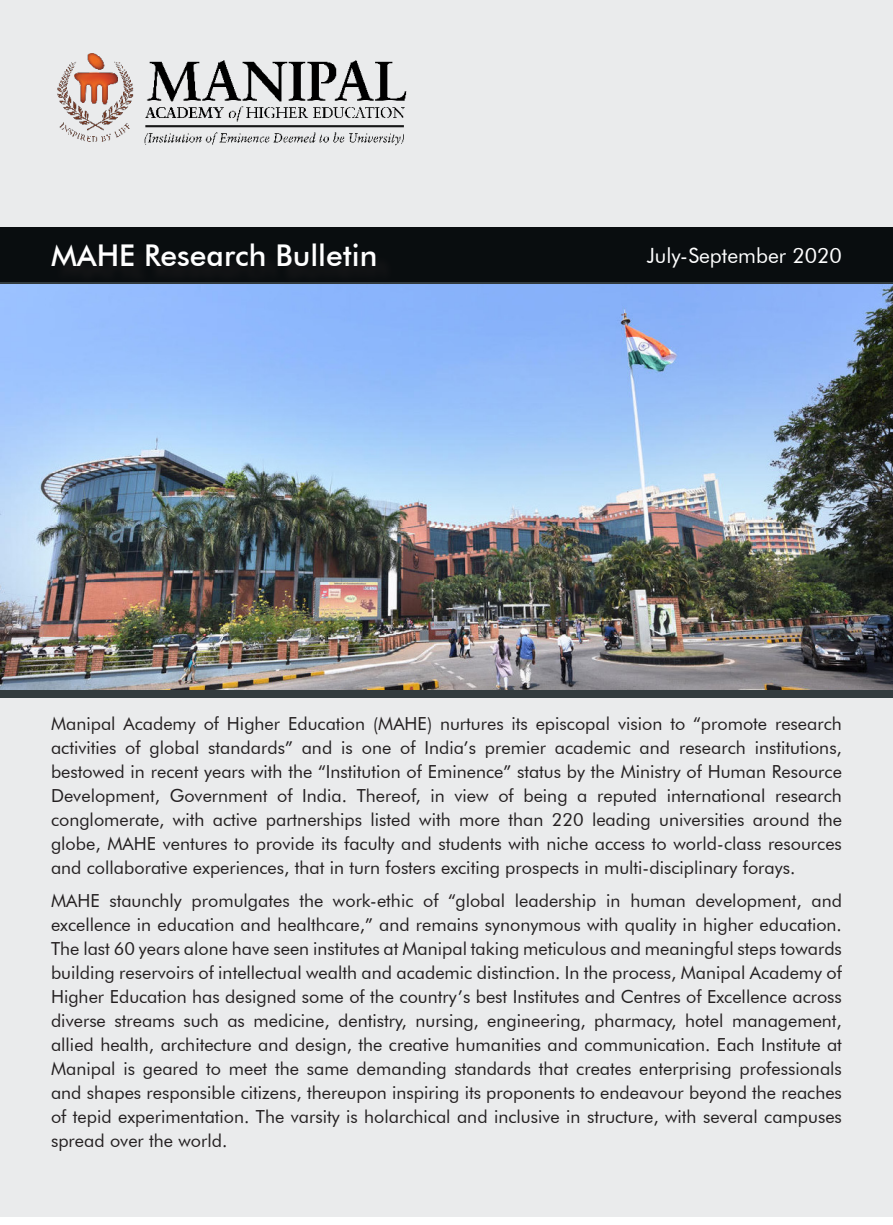
<style>
.page{position:relative;width:893px;height:1225px;background:#fff}
.page>*{position:absolute;margin:0;border:0;box-sizing:border-box;transform-origin:0 0}
.No_Spacing{font:500 30px "Futura BT";color:#fff}
.No_Spacing-2{font:21px "Futura BT";color:#fff}
.No_Spacing-3{font:18px/24px "Futura BT";color:#231f20;text-align:justify}
</style>
<div class="page">
<div style="left:0;top:697px;width:893px;height:519px;background:#eaebec"></div>
<div style="left:0;top:0;width:893px;height:227px;background:#eaebec"></div>
<div style="left:0;top:227px;width:893px;height:58px;background:#323b3e"></div>
<div style="left:0;top:685px;width:893px;height:12px;background:#323b3e"></div>
<div style="left:0;top:227px;width:893px;height:55px;background:#090d0f"></div>
<div style="left:55px;top:246px;width:339px;height:39px;background:#0c0f11"></div>
<img style="left:57px;top:53px;width:350px;height:93px">
<img style="left:0;top:285px;width:893px;height:404px">
<p class="No_Spacing" style="left:51px;top:237px;width:328px">MAHE Research Bulletin</p>
<p class="No_Spacing-2" style="left:647px;top:242px;width:197px">July-September 2020</p>
<p class="No_Spacing-3" style="left:51px;top:712px;width:792px">Manipal Academy of Higher Education (MAHE) nurtures its episcopal vision to “promote research activities of global standards” and is one of India’s premier academic and research institutions, bestowed in recent years with the “Institution of Eminence” status by the Ministry of Human Resource Development, Government of India. Thereof, in view of being a reputed international research conglomerate, with active partnerships listed with more than 220 leading universities around the globe, MAHE ventures to provide its faculty and students with niche access to world-class resources and collaborative experiences, that in turn fosters exciting prospects in multi-disciplinary forays.</p>
<p class="No_Spacing-3" style="left:51px;top:888px;width:792px">MAHE staunchly promulgates the work-ethic of “global leadership in human development, and excellence in education and healthcare,” and remains synonymous with quality in higher education.<br>The last 60 years alone have seen institutes at Manipal taking meticulous and meaningful steps towards building reservoirs of intellectual wealth and academic distinction. In the process, Manipal Academy of Higher Education has designed some of the country’s best Institutes and Centres of Excellence across diverse streams such as medicine, dentistry, nursing, engineering, pharmacy, hotel management, allied health, architecture and design, the creative humanities and communication. Each Institute at Manipal is geared to meet the same demanding standards that creates enterprising professionals and shapes responsible citizens, thereupon inspiring its proponents to endeavour beyond the reaches of tepid experimentation. The varsity is holarchical and inclusive in structure, with several campuses spread over the world.</p>
</div>
